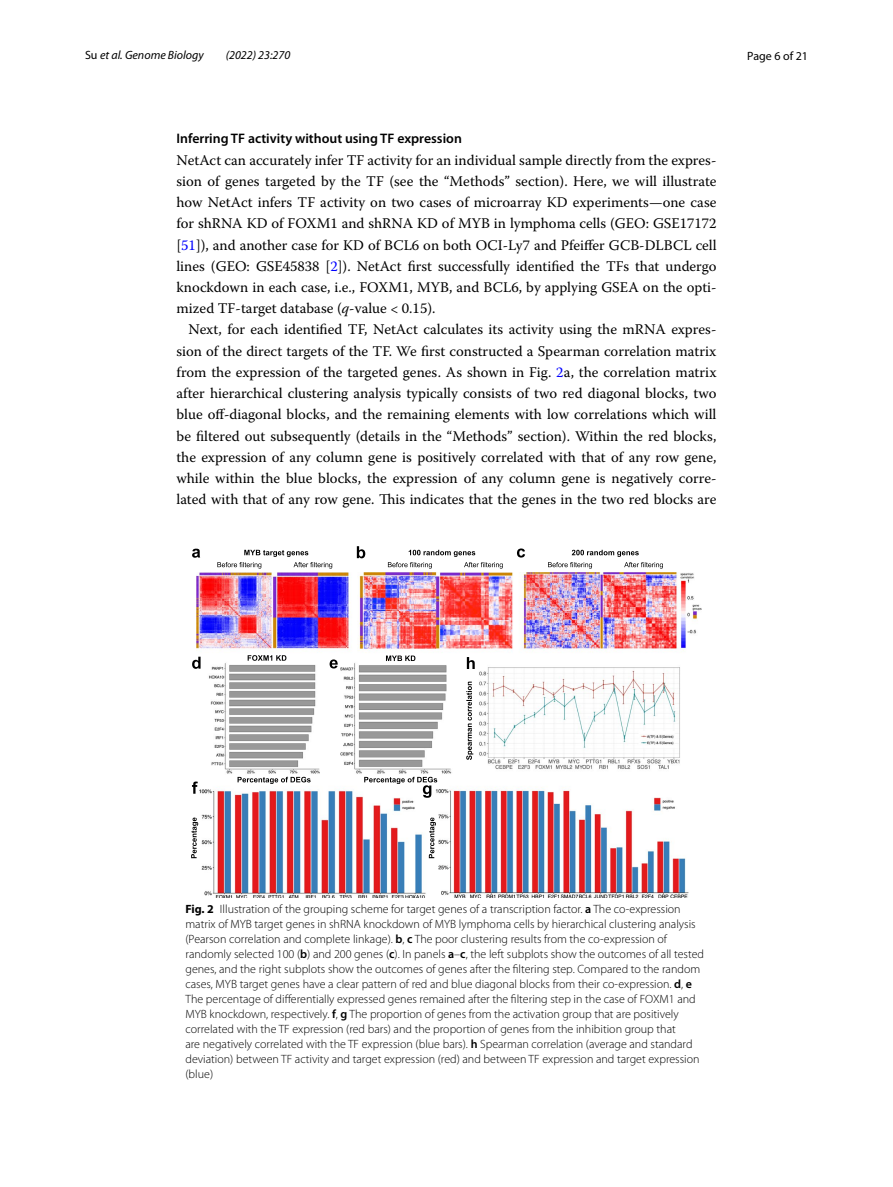
<style>
.page{position:relative;width:893px;height:1187px;background:#fff}
.page>*{position:absolute;margin:0;border:0;box-sizing:border-box;transform-origin:0 0}
.t1{font:14.7px/21.1px "Warnock Pro";color:#000;text-align:justify}
.t2{font:600 13.8px "Myriad Pro";color:#000}
.t3{font:300 12px/15px "Myriad Pro";color:#000}
.t4{font:italic 12px "Myriad Pro";color:#000}
.t5{font:12px "Myriad Pro";color:#000}
.s1{font-style:normal}
.s2{color:#00f}
.s3{font-style:italic}
.s4{font-weight:700}
.s5{font-weight:600}
</style>
<div class="page">
<img style="left:197px;top:572px;width:505px;height:325px">
<svg style="left:192px;top:548px;width:8px;height:9px"></svg>
<svg style="left:357px;top:546px;width:8px;height:12px"></svg>
<svg style="left:517px;top:548px;width:8px;height:9px"></svg>
<svg style="left:192px;top:656px;width:9px;height:12px"></svg>
<svg style="left:330px;top:659px;width:8px;height:9px"></svg>
<svg style="left:192px;top:781px;width:6px;height:12px"></svg>
<svg style="left:467px;top:657px;width:8px;height:12px"></svg>
<svg style="left:217px;top:549px;width:115px;height:19px"></svg>
<svg style="left:388px;top:549px;width:115px;height:19px"></svg>
<svg style="left:548px;top:549px;width:115px;height:19px"></svg>
<svg style="left:238px;top:776px;width:73px;height:8px"></svg>
<svg style="left:248px;top:655px;width:38px;height:5px"></svg>
<svg style="left:386px;top:655px;width:29px;height:6px"></svg>
<svg style="left:466px;top:681px;width:7px;height:78px"></svg>
<svg style="left:191px;top:817px;width:7px;height:41px"></svg>
<svg style="left:429px;top:817px;width:7px;height:41px"></svg>
<svg style="left:364px;top:776px;width:73px;height:21px"></svg>
<p class="t4" style="left:85px;top:48px;width:120px"><span class="s1">Su</span> et al. Genome Biology</p>
<p class="t4" style="left:226px;top:48px;width:66px">(2022) 23:270</p>
<p class="t5" style="left:747px;top:48px;width:62px">Page 6 of 21</p>
<p class="t2" style="left:176px;top:130px;width:287px">Inferring TF activity without using TF expression</p>
<p class="t1" style="left:176px;top:149px;width:542px">NetAct can accurately infer TF activity for an individual sample directly from the expres&shy;sion of genes targeted by the TF (see the “Methods” section). Here, we will illustrate how NetAct infers TF activity on two cases of microarray KD experiments—one case for shRNA KD of FOXM1 and shRNA KD of MYB in lymphoma cells (GEO: GSE17172 [<span class="s2">51</span>]), and another case for KD of BCL6 on both OCI-Ly7 and Pfeiffer GCB-DLBCL cell lines (GEO: GSE45838 [<span class="s2">2</span>]). NetAct first successfully identified the TFs that undergo knockdown in each case, i.e., FOXM1, MYB, and BCL6, by applying GSEA on the opti&shy;mized TF-target database (<span class="s3">q</span>-value &lt; 0.15).</p>
<p class="t1" style="left:176px;top:319px;width:542px;text-indent:12px">Next, for each identified TF, NetAct calculates its activity using the mRNA expres&shy;sion of the direct targets of the TF. We first constructed a Spearman correlation matrix from the expression of the targeted genes. As shown in Fig. <span class="s2">2</span>a, the correlation matrix after hierarchical clustering analysis typically consists of two red diagonal blocks, two blue off-diagonal blocks, and the remaining elements with low correlations which will be filtered out subsequently (details in the “Methods” section). Within the red blocks, the expression of any column gene is positively correlated with that of any row gene, while within the blue blocks, the expression of any column gene is negatively corre&shy;lated with that of any row gene. This indicates that the genes in the two red blocks are</p>
<p class="t3" style="left:185px;top:901px;width:520px"><span class="s4">Fig. 2</span> Illustration of the grouping scheme for target genes of a transcription factor. <span class="s5">a</span> The co-expression matrix of MYB target genes in shRNA knockdown of MYB lymphoma cells by hierarchical clustering analysis (Pearson correlation and complete linkage). <span class="s5">b</span>, <span class="s5">c</span> The poor clustering results from the co-expression of randomly selected 100 (<span class="s5">b</span>) and 200 genes (<span class="s5">c</span>). In panels <span class="s5">a</span>–<span class="s5">c</span>, the left subplots show the outcomes of all tested genes, and the right subplots show the outcomes of genes after the filtering step. Compared to the random cases, MYB target genes have a clear pattern of red and blue diagonal blocks from their co-expression. <span class="s5">d</span>, <span class="s5">e </span>The percentage of differentially expressed genes remained after the filtering step in the case of FOXM1 and MYB knockdown, respectively. <span class="s5">f</span>, <span class="s5">g</span> The proportion of genes from the activation group that are positively correlated with the TF expression (red bars) and the proportion of genes from the inhibition group that<br>are negatively correlated with the TF expression (blue bars). <span class="s5">h</span> Spearman correlation (average and standard deviation) between TF activity and target expression (red) and between TF expression and target expression (blue)</p>
</div>
